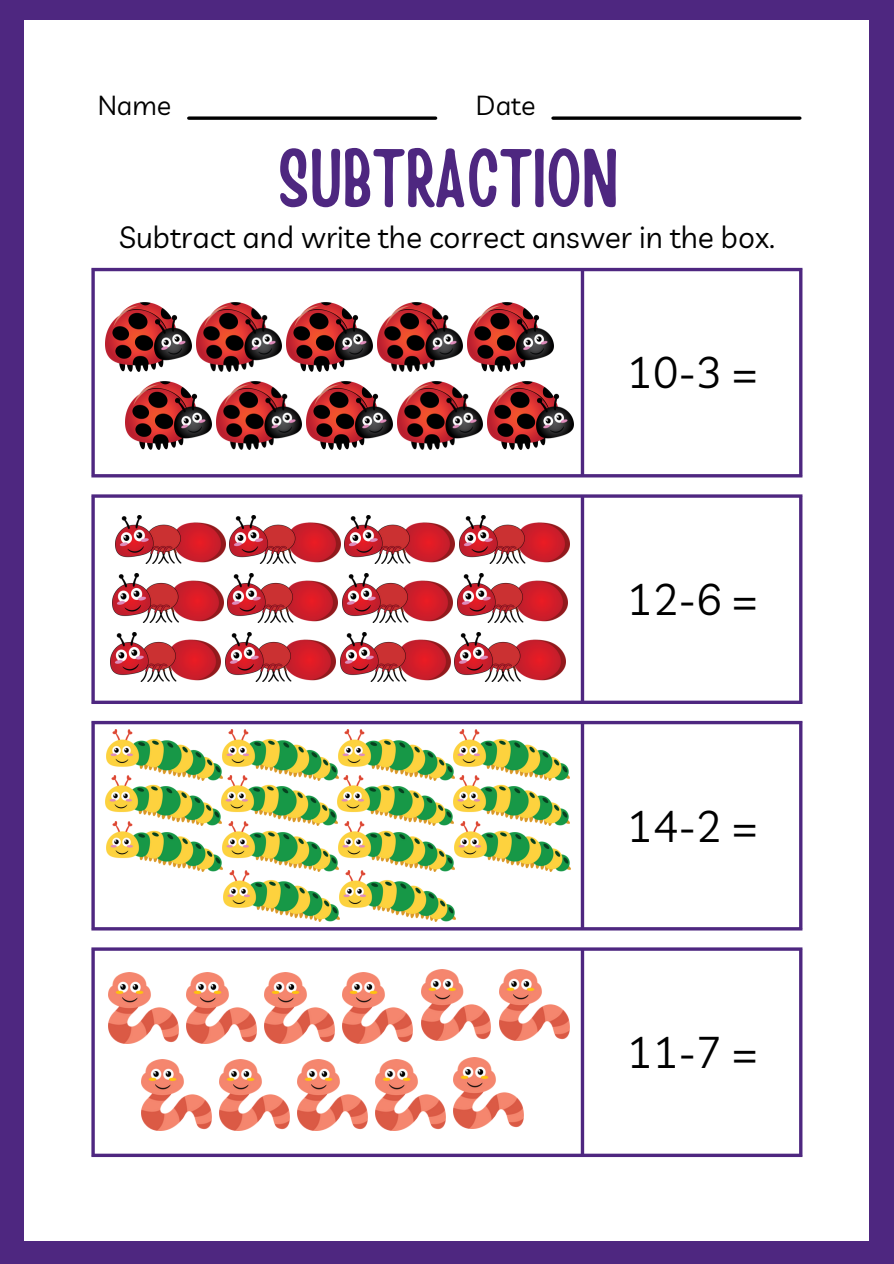
<style>
.page{position:relative;width:894px;height:1264px;background:#fff}
.page>*{position:absolute;margin:0;border:0;box-sizing:border-box;transform-origin:0 0}
.t1{font:81.6px "Handy Casual Condensed";color:#4e2780}
.t2{font:43.35px "Livvic";color:#000}
.t3{font:30px "Livvic";color:#000}
.t4{font:26.85px "Livvic";color:#000}
</style>
<div class="page">
<div style="left:0;top:0;width:893px;height:1263px;background:#4e2780"></div>
<div style="left:24px;top:20px;width:845px;height:1220px;background:#fff"></div>
<svg style="left:189px;top:116px;width:246px;height:4px"></svg>
<svg style="left:553px;top:116px;width:246px;height:4px"></svg>
<svg style="left:91px;top:271px;width:4px;height:203px"></svg>
<svg style="left:580px;top:271px;width:4px;height:203px"></svg>
<svg style="left:798px;top:271px;width:4px;height:203px"></svg>
<hr style="left:91px;top:268px;width:711px;height:3px;background:#4e2780">
<hr style="left:91px;top:474px;width:711px;height:3px;background:#4e2780">
<svg style="left:91px;top:498px;width:4px;height:202px"></svg>
<svg style="left:580px;top:498px;width:4px;height:202px"></svg>
<svg style="left:799px;top:498px;width:3px;height:202px"></svg>
<svg style="left:91px;top:494px;width:711px;height:4px;background:#694893"></svg>
<svg style="left:91px;top:700px;width:711px;height:4px;background:#694893"></svg>
<svg style="left:91px;top:724px;width:4px;height:203px"></svg>
<svg style="left:580px;top:724px;width:4px;height:203px"></svg>
<svg style="left:798px;top:724px;width:4px;height:203px"></svg>
<hr style="left:91px;top:721px;width:711px;height:3px;background:#4e2780">
<hr style="left:91px;top:927px;width:711px;height:3px;background:#4e2780">
<svg style="left:91px;top:950px;width:4px;height:203px"></svg>
<svg style="left:580px;top:950px;width:4px;height:203px"></svg>
<svg style="left:798px;top:950px;width:4px;height:203px"></svg>
<hr style="left:91px;top:947px;width:711px;height:3px;background:#4e2780">
<hr style="left:91px;top:1153px;width:711px;height:3px;background:#4e2780">
<img style="left:106px;top:302px;width:85px;height:69px">
<img style="left:108px;top:972px;width:70px;height:71px">
<img style="left:106px;top:729px;width:463px;height:46px">
<img style="left:115px;top:515px;width:110px;height:48px">
<img style="left:126px;top:381px;width:85px;height:69px">
<img style="left:196px;top:302px;width:86px;height:69px">
<img style="left:216px;top:381px;width:86px;height:69px">
<img style="left:286px;top:302px;width:86px;height:69px">
<img style="left:307px;top:381px;width:85px;height:69px">
<img style="left:377px;top:302px;width:85px;height:69px">
<img style="left:397px;top:381px;width:86px;height:69px">
<img style="left:467px;top:302px;width:86px;height:69px">
<img style="left:487px;top:381px;width:86px;height:69px">
<img style="left:230px;top:515px;width:110px;height:48px">
<img style="left:344px;top:515px;width:110px;height:48px">
<img style="left:459px;top:515px;width:110px;height:48px">
<img style="left:113px;top:574px;width:110px;height:48px">
<img style="left:227px;top:574px;width:111px;height:48px">
<img style="left:342px;top:574px;width:110px;height:48px">
<img style="left:457px;top:574px;width:110px;height:48px">
<img style="left:110px;top:632px;width:111px;height:49px">
<img style="left:225px;top:632px;width:110px;height:49px">
<img style="left:340px;top:632px;width:110px;height:49px">
<img style="left:454px;top:632px;width:111px;height:49px">
<img style="left:186px;top:972px;width:70px;height:71px">
<img style="left:264px;top:972px;width:70px;height:71px">
<img style="left:343px;top:972px;width:69px;height:71px">
<img style="left:421px;top:969px;width:70px;height:71px">
<img style="left:499px;top:969px;width:70px;height:71px">
<img style="left:141px;top:1059px;width:70px;height:71px">
<img style="left:219px;top:1059px;width:70px;height:71px">
<img style="left:297px;top:1059px;width:70px;height:71px">
<img style="left:375px;top:1059px;width:70px;height:71px">
<img style="left:454px;top:1057px;width:69px;height:71px">
<img style="left:106px;top:775px;width:463px;height:46px">
<img style="left:107px;top:821px;width:463px;height:51px">
<img style="left:223px;top:870px;width:232px;height:51px">
<h1 class="t4" style="left:98px;top:88px;width:75px">Name</h1>
<p class="t4" style="left:476px;top:88px;width:61px">Date</p>
<p class="t1" style="left:279px;top:125px;width:341px">SUBTRACTION</p>
<h2 class="t3" style="left:119px;top:218px;width:657px">Subtract and write the correct answer in the box.</h2>
<p class="t2" style="left:626px;top:345px;width:132px">10-3 =</p>
<p class="t2" style="left:626px;top:571px;width:132px">12-6 =</p>
<p class="t2" style="left:626px;top:798px;width:132px">14-2 =</p>
<p class="t2" style="left:626px;top:1024px;width:132px">11-7 =</p>
</div>
